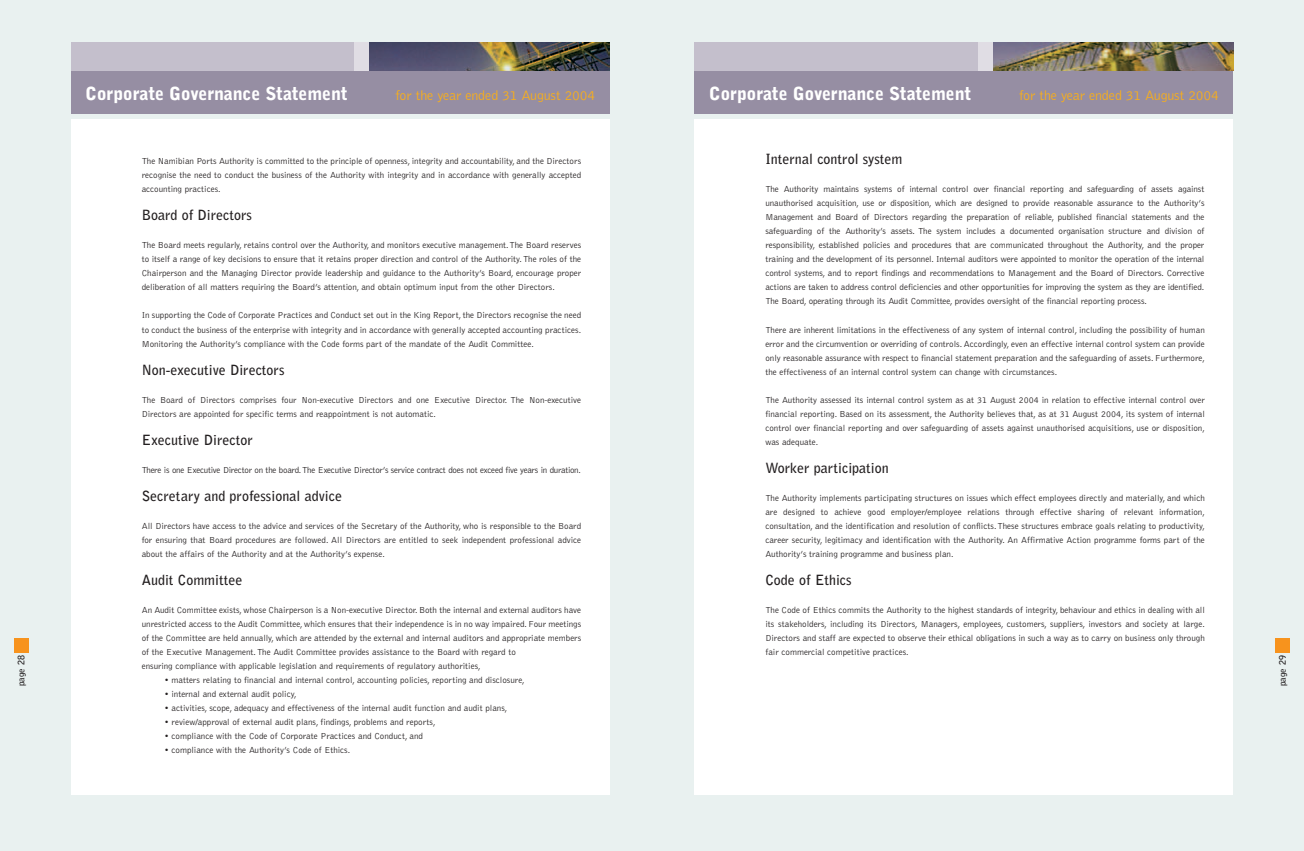
<style>
.page{position:relative;width:1304px;height:851px;background:#fff}
.page>*{position:absolute;margin:0;border:0;box-sizing:border-box;transform-origin:0 0}
.t1{font:900 18px "Bell Gothic";letter-spacing:-.01em;color:#fff}
.t2{font:700 14px "Bell Gothic";color:#231f20}
.t3{font:300 14px "Bell Gothic";letter-spacing:-.01em;color:#faaf18}
.t4{font:300 9px/14px "Bell Gothic";color:#231f20;text-align:justify}
.t5{font:300 9px "Bell Gothic";letter-spacing:-.03em;color:#231f20}
.t6{font:700 9px "Bell Gothic";color:#231f20}
</style>
<div class="page">
<div style="left:0;top:0;width:652px;height:850px;background:#e9f1f0"></div>
<div style="left:652px;top:0;width:652px;height:850px;background:#e9f1f0"></div>
<div style="left:71px;top:119px;width:538px;height:675px;background:#fff"></div>
<div style="left:71px;top:71px;width:538px;height:42px;background:#968ea3"></div>
<div style="left:71px;top:43px;width:283px;height:28px;background:#c4bfcc"></div>
<div style="left:14px;top:638px;width:14px;height:14px;background:#f7931d"></div>
<img style="left:369px;top:43px;width:240px;height:28px">
<div style="left:354px;top:43px;width:15px;height:28px;background:#e0dde4"></div>
<div style="left:1276px;top:638px;width:14px;height:14px;background:#f7931d"></div>
<div style="left:694px;top:119px;width:539px;height:675px;background:#fff"></div>
<div style="left:694px;top:71px;width:539px;height:42px;background:#968ea3"></div>
<div style="left:694px;top:43px;width:284px;height:28px;background:#c4bfcc"></div>
<img style="left:992px;top:43px;width:241px;height:28px">
<div style="left:978px;top:43px;width:14px;height:28px;background:#e0dde4"></div>
<h1 class="t1" style="left:85px;top:86px;width:264px">Corporate Governance Statement</h1>
<h2 class="t3" style="left:396px;top:90px;width:201px">for the year ended 31 August 2004</h2>
<h1 class="t1" style="left:709px;top:86px;width:264px">Corporate Governance Statement</h1>
<h2 class="t3" style="left:1019px;top:90px;width:201px">for the year ended 31 August 2004</h2>
<h2 class="t2" style="left:765px;top:154px;width:139px">Internal control system</h2>
<p class="t4" style="left:765px;top:183px;width:441px">The Authority maintains systems of internal control over financial reporting and safeguarding of assets against unauthorised acquisition, use or disposition, which are designed to provide reasonable assurance to the Authority’s Management and Board of Directors regarding the preparation of reliable, published financial statements and the safeguarding of the Authority’s assets. The system includes a documented organisation structure and division of responsibility, established policies and procedures that are communicated throughout the Authority, and the proper training and the development of its personnel. Internal auditors were appointed to monitor the operation of the internal control systems, and to report findings and recommendations to Management and the Board of Directors. Corrective actions are taken to address control deficiencies and other opportunities for improving the system as they are identified.<br>The Board, operating through its Audit Committee, provides oversight of the financial reporting process.</p>
<p class="t4" style="left:765px;top:323px;width:441px">There are inherent limitations in the effectiveness of any system of internal control, including the possibility of human error and the circumvention or overriding of controls. Accordingly, even an effective internal control system can provide only reasonable assurance with respect to financial statement preparation and the safeguarding of assets. Furthermore, the effectiveness of an internal control system can change with circumstances.</p>
<p class="t4" style="left:765px;top:393px;width:441px">The Authority assessed its internal control system as at 31 August 2004 in relation to effective internal control over financial reporting. Based on its assessment, the Authority believes that, as at 31 August 2004, its system of internal control over financial reporting and over safeguarding of assets against unauthorised acquisitions, use or disposition, was adequate.</p>
<h2 class="t2" style="left:765px;top:462px;width:125px">Worker participation</h2>
<p class="t4" style="left:765px;top:491px;width:441px">The Authority implements participating structures on issues which effect employees directly and materially, and which are designed to achieve good employer/employee relations through effective sharing of relevant information, consultation, and the identification and resolution of conflicts.These structures embrace goals relating to productivity, career security, legitimacy and identification with the Authority. An Affirmative Action programme forms part of the Authority’s training programme and business plan.</p>
<h2 class="t2" style="left:765px;top:574px;width:88px">Code of Ethics</h2>
<p class="t4" style="left:765px;top:603px;width:441px">The Code of Ethics commits the Authority to the highest standards of integrity, behaviour and ethics in dealing with all its stakeholders, including its Directors, Managers, employees, customers, suppliers, investors and society at large.<br>Directors and staff are expected to observe their ethical obligations in such a way as to carry on business only through fair commercial competitive practices.</p>
<p class="t4" style="left:142px;top:155px;width:441px">The Namibian Ports Authority is committed to the principle of openness, integrity and accountability, and the Directors recognise the need to conduct the business of the Authority with integrity and in accordance with generally accepted accounting practices.</p>
<h2 class="t2" style="left:142px;top:210px;width:112px">Board of Directors</h2>
<p class="t4" style="left:142px;top:239px;width:441px">The Board meets regularly, retains control over the Authority, and monitors executive management.The Board reserves to itself a range of key decisions to ensure that it retains proper direction and control of the Authority.The roles of the Chairperson and the Managing Director provide leadership and guidance to the Authority’s Board, encourage proper deliberation of all matters requiring the Board’s attention, and obtain optimum input from the other Directors.</p>
<p class="t4" style="left:142px;top:309px;width:441px">In supporting the Code of Corporate Practices and Conduct set out in the King Report, the Directors recognise the need to conduct the business of the enterprise with integrity and in accordance with generally accepted accounting practices.<br>Monitoring the Authority’s compliance with the Code forms part of the mandate of the Audit Committee.</p>
<h2 class="t2" style="left:142px;top:364px;width:144px">Non-executive Directors</h2>
<p class="t4" style="left:142px;top:393px;width:441px">The Board of Directors comprises four Non-executive Directors and one Executive Director. The Non-executive<br>Directors are appointed for specific terms and reappointment is not automatic.</p>
<h2 class="t2" style="left:142px;top:434px;width:113px">Executive Director</h2>
<p class="t5" style="left:142px;top:466px;width:441px">There is one Executive Director on the board.The Executive Director’s service contract does not exceed five years in duration.</p>
<h2 class="t2" style="left:142px;top:490px;width:202px">Secretary and professional advice</h2>
<p class="t4" style="left:142px;top:519px;width:441px">All Directors have access to the advice and services of the Secretary of the Authority, who is responsible to the Board for ensuring that Board procedures are followed. All Directors are entitled to seek independent professional advice about the affairs of the Authority and at the Authority’s expense.</p>
<h2 class="t2" style="left:142px;top:574px;width:102px">Audit Committee</h2>
<p class="t4" style="left:142px;top:603px;width:441px;text-align:left">An Audit Committee exists, whose Chairperson is a Non-executive Director. Both the internal and external auditors have unrestricted access to the Audit Committee, which ensures that their independence is in no way impaired. Four meetings of the Committee are held annually, which are attended by the external and internal auditors and appropriate members of the Executive Management.The Audit Committee provides assistance to the Board with regard to<br>ensuring compliance with applicable legislation and requirements of regulatory authorities,</p>
<p class="t4" style="left:164px;top:673px;width:362px">• matters relating to financial and internal control, accounting policies, reporting and disclosure,</p>
<p class="t4" style="left:164px;top:687px;width:134px">• internal and external audit policy,</p>
<p class="t4" style="left:164px;top:701px;width:345px">• activities, scope, adequacy and effectiveness of the internal audit function and audit plans,</p>
<p class="t4" style="left:164px;top:715px;width:273px">• review/approval of external audit plans, findings, problems and reports,</p>
<p class="t4" style="left:164px;top:729px;width:260px">• compliance with the Code of Corporate Practices and Conduct, and</p>
<p class="t4" style="left:164px;top:743px;width:187px">• compliance with the Authority’s Code of Ethics.</p>
<p class="t6" style="left:18px;top:686px;width:32px;rotate:-90deg">page 28</p>
<p class="t6" style="left:1279px;top:686px;width:32px;rotate:-90deg">page 29</p>
</div>
